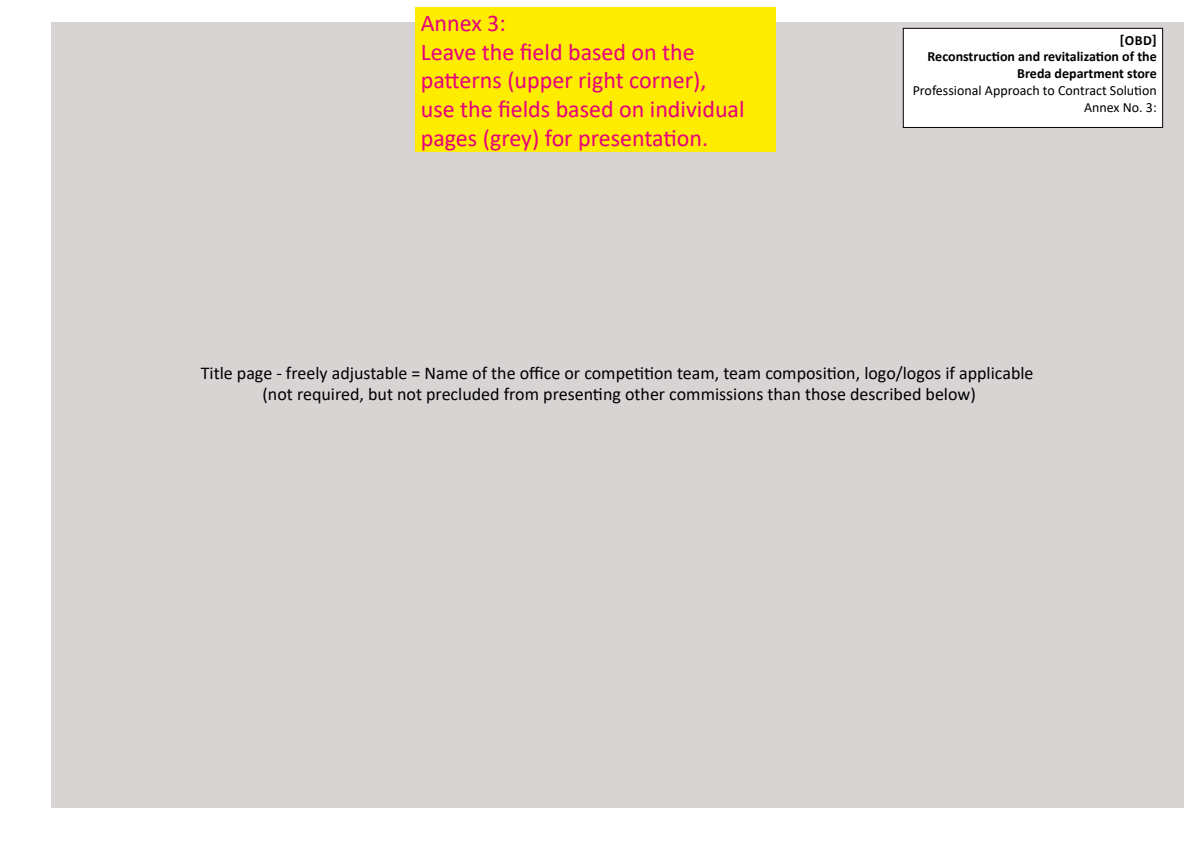
<style>
.page{position:relative;width:1191px;height:842px;background:#fff}
.page>*{position:absolute;margin:0;border:0;box-sizing:border-box;transform-origin:0 0}
.t1{font:24px/28.8px "Calibri";color:#e6007d}
.t2{font:18px/21.6px "Calibri";color:#000;text-align:center}
.t3{font:700 14px/16.8px "Calibri";color:#000;text-align:right}
.t4{font:14px/16.8px "Calibri";color:#000;text-align:right}
</style>
<div class="page">
<div style="left:51px;top:23px;width:1132px;height:785px;background:#d8d4d3"></div>
<div style="left:415px;top:7px;width:361px;height:145px;background:#ffed00"></div>
<div style="left:903px;top:28px;width:259px;height:99px;background:#fff"></div>
<div style="left:903px;top:28px;width:259px;height:100px;border:1px solid #000"></div>
<h1 class="t1" style="left:421px;top:8px;width:325px">Annex 3:<br>Leave the field based on the patterns (upper right corner), use the fields based on individual pages (grey) for presentation.</h1>
<p class="t3" style="left:927px;top:31px;width:231px">[OBD]<br>Reconstruction and revitalization of the<br>Breda department store</p>
<p class="t4" style="left:912px;top:82px;width:246px">Professional Approach to Contract Solution<br>Annex No. 3:</p>
<p class="t2" style="left:201px;top:362px;width:834px">Title page - freely adjustable = Name of the office or competition team, team composition, logo/logos if applicable (not required, but not precluded from presenting other commissions than those described below)</p>
</div>
